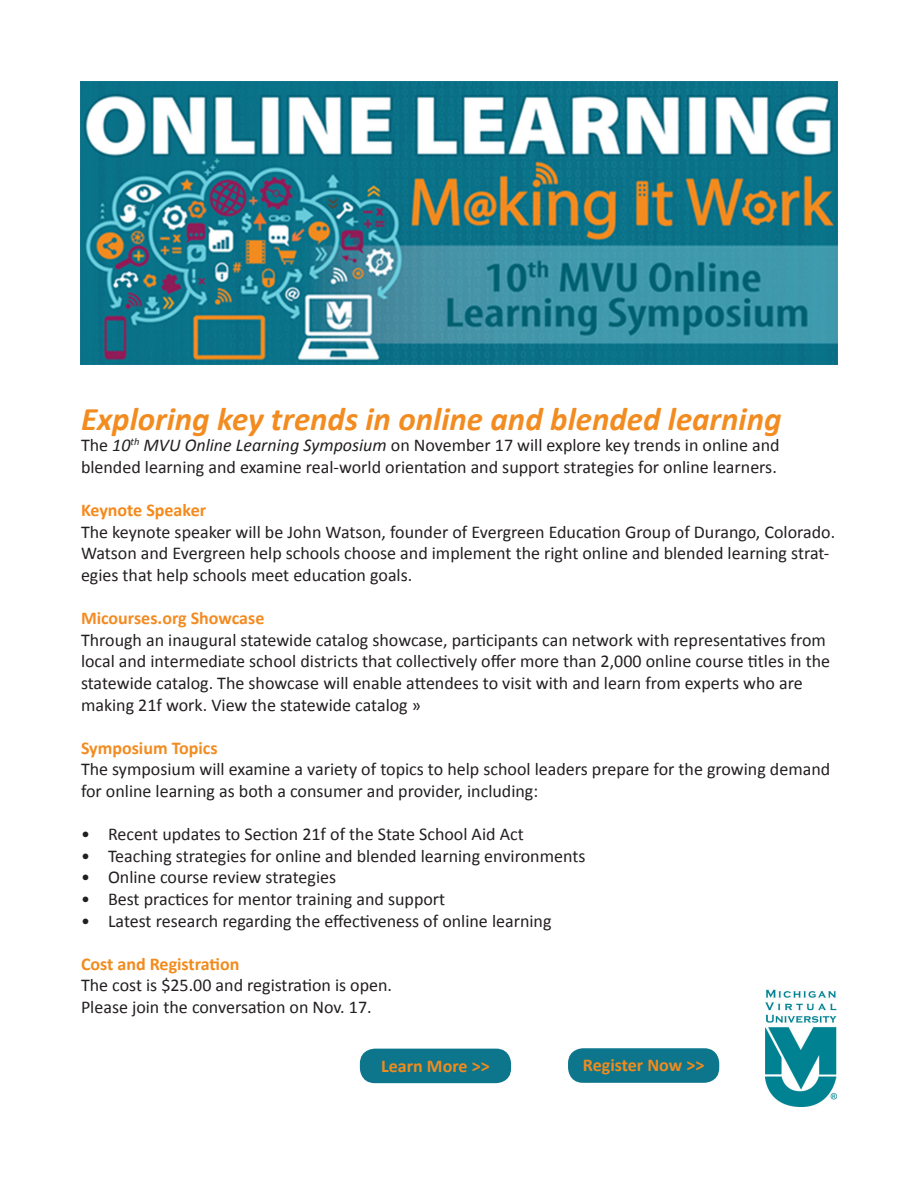
<style>
.page{position:relative;width:918px;height:1188px;background:#fff}
.page>*{position:absolute;margin:0;border:0;box-sizing:border-box;transform-origin:0 0}
.t1{font:italic 700 33px "Calibri";color:#f28c20}
.t2{font:18px/21.6px "Calibri";color:#231f20}
.t3{font:700 18px "Calibri";color:#f18b1d}
.t4{font:700 18px "Calibri";color:#f48b22}
.t5{font:700 18px "Calibri";color:#f28c20}
.t6{font:700 18px "Calibri";color:#f5891a}
.s1{font-style:italic}
</style>
<div class="page">
<img style="left:81px;top:81px;width:756px;height:284px">
<img style="left:766px;top:989px;width:71px;height:118px">
<div style="left:360px;top:1049px;width:151px;height:34px;background:#0d768c;border-radius:15px"></div>
<div style="left:568px;top:1048px;width:151px;height:35px;background:#0d768c;border-radius:15px"></div>
<p class="t1" style="left:81px;top:398px;width:702px">Exploring key trends in online and blended learning</p>
<p class="t2" style="left:81px;top:435px;width:700px">The <span class="s1">10</span><sup>th</sup> <span class="s1">MVU Online Learning Symposium</span> on November 17 will explore key trends in online and</p>
<p class="t2" style="left:81px;top:456px;width:697px">blended learning and examine real-world orientation and support strategies for online learners.</p>
<p class="t6" style="left:81px;top:499px;width:127px">Keynote Speaker</p>
<p class="t2" style="left:81px;top:521px;width:756px">The keynote speaker will be John Watson, founder of Evergreen Education Group of Durango, Colorado.<br>Watson and Evergreen help schools choose and implement the right online and blended learning strat&shy;egies that help schools meet education goals.</p>
<p class="t4" style="left:81px;top:607px;width:185px">Micourses.org Showcase</p>
<p class="t2" style="left:81px;top:629px;width:751px">Through an inaugural statewide catalog showcase, participants can network with representatives from local and intermediate school districts that collectively offer more than 2,000 online course titles in the statewide catalog. The showcase will enable attendees to visit with and learn from experts who are making 21f work. View the statewide catalog »</p>
<p class="t5" style="left:81px;top:736px;width:138px">Symposium Topics</p>
<p class="t2" style="left:81px;top:759px;width:751px">The symposium will examine a variety of topics to help school leaders prepare for the growing demand for online learning as both a consumer and provider, including:</p>
<p class="t2" style="left:81px;top:823px;width:444px">• Recent updates to Section 21f of the State School Aid Act</p>
<p class="t2" style="left:81px;top:845px;width:506px">• Teaching strategies for online and blended learning environments</p>
<p class="t2" style="left:81px;top:867px;width:257px">• Online course review strategies</p>
<p class="t2" style="left:81px;top:888px;width:366px">• Best practices for mentor training and support</p>
<p class="t2" style="left:81px;top:910px;width:472px">• Latest research regarding the effectiveness of online learning</p>
<p class="t3" style="left:81px;top:952px;width:160px">Cost and Registration</p>
<p class="t2" style="left:81px;top:975px;width:313px">The cost is $25.00 and registration is open.</p>
<p class="t2" style="left:81px;top:996px;width:292px">Please join the conversation on Nov. 17.</p>
<p class="t3" style="left:381px;top:1054px;width:110px">Learn More &gt;&gt;</p>
<p class="t3" style="left:583px;top:1054px;width:123px">Register Now &gt;&gt;</p>
</div>
